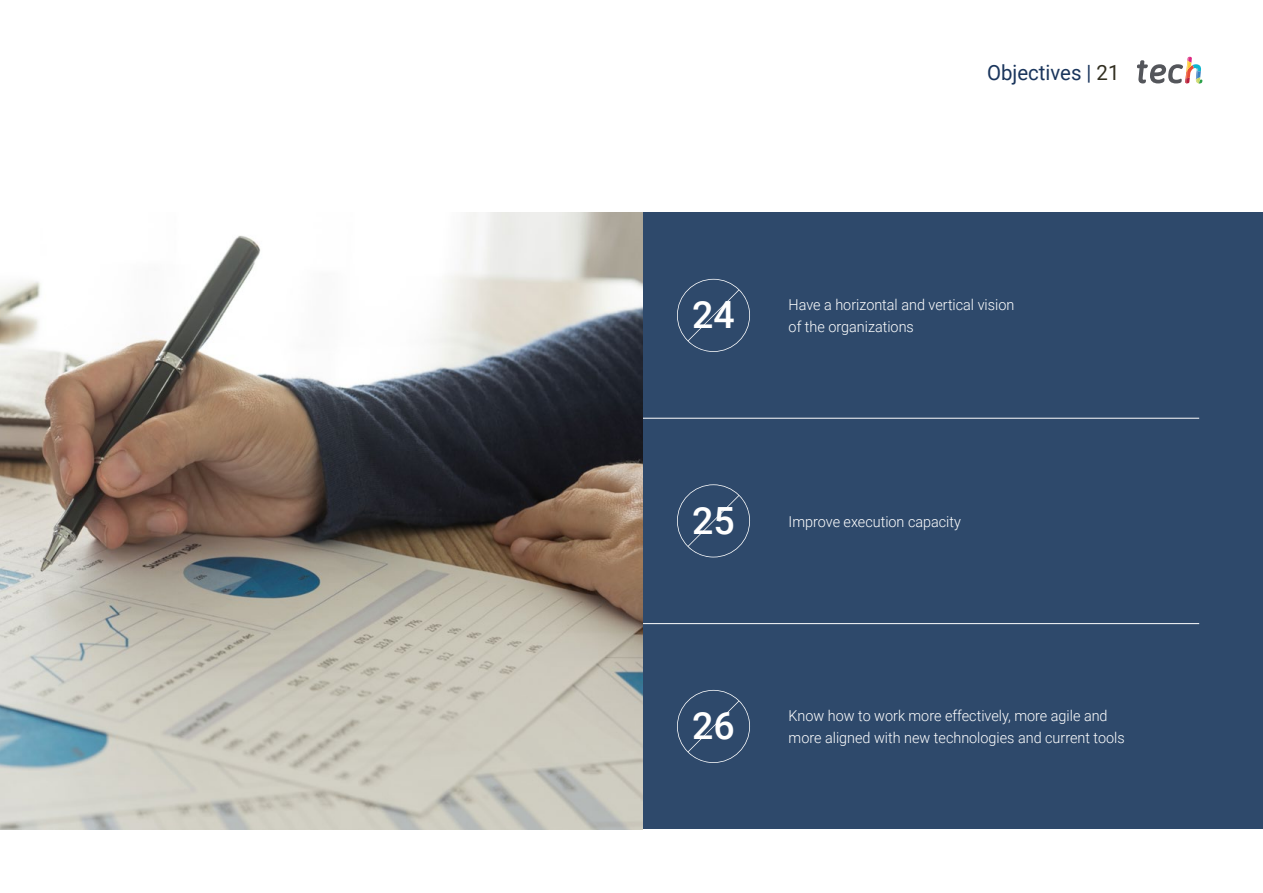
<style>
.page{position:relative;width:1263px;height:893px;background:#fff}
.page>*{position:absolute;margin:0;border:0;box-sizing:border-box;transform-origin:0 0}
.t1{font:500 37.5px "Roboto";color:#fff}
.t2{font:21px "Roboto";color:#1a355c}
.t3{font:300 15px/22.5px "Roboto";color:#fff;scale:.96 1}
.s1{color:#312e20}
</style>
<div class="page">
<svg style="left:1137px;top:57px;width:65px;height:27px"></svg>
<div style="left:642px;top:213px;width:621px;height:616px;background:#2e496b"></div>
<svg style="left:677px;top:279px;width:73px;height:73px"></svg>
<svg style="left:677px;top:484px;width:73px;height:73px"></svg>
<svg style="left:677px;top:690px;width:73px;height:73px"></svg>
<hr style="left:0;top:418px;width:1199px;height:1px;background:#fff">
<hr style="left:0;top:623px;width:1199px;height:1px;background:#fff">
<img style="left:0;top:213px;width:642px;height:616px">
<h2 class="t2" style="left:987px;top:57px;width:134px">Objectives | <span class="s1">21</span></h2>
<h1 class="t1" style="left:692px;top:288px;width:44px">24</h1>
<p class="t3" style="left:789px;top:293px;width:237px">Have a horizontal and vertical vision</p>
<p class="t3" style="left:789px;top:315px;width:132px">of the organizations</p>
<h1 class="t1" style="left:692px;top:494px;width:44px">25</h1>
<p class="t3" style="left:789px;top:509px;width:181px">Improve execution capacity</p>
<h1 class="t1" style="left:692px;top:699px;width:44px">26</h1>
<p class="t3" style="left:789px;top:704px;width:352px">Know how to work more effectively, more agile and more aligned with new technologies and current tools</p>
</div>
